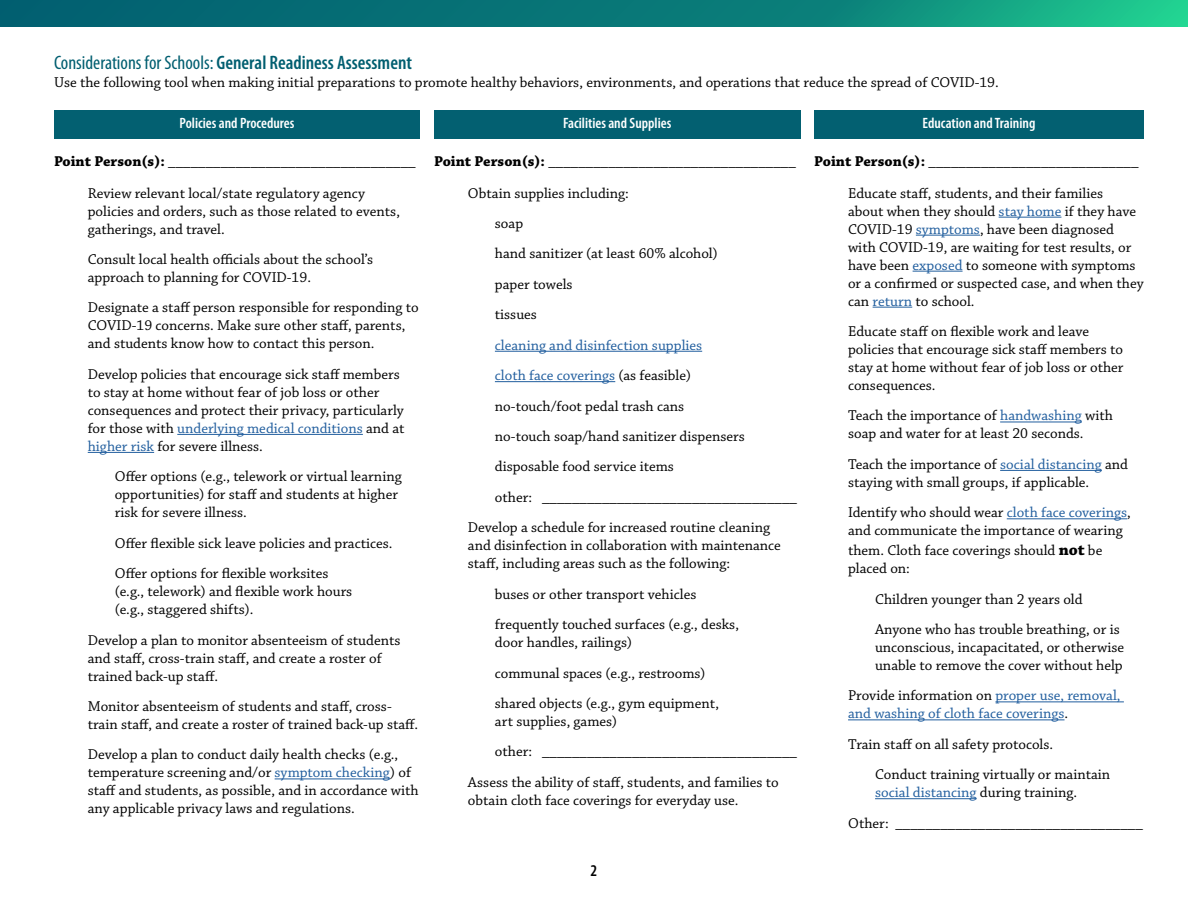
<style>
.page{position:relative;width:1188px;height:918px;background:#fff}
.page>*{position:absolute;margin:0;border:0;box-sizing:border-box;transform-origin:0 0}
.BOTTOM_LINK_For_more{font:600 condensed 19.5px "Myriad Pro";color:#005e70}
.t1{font:600 condensed 16.5px "Myriad Pro";color:#000}
.L1_text{font:15px/18px "Chaparral Pro";color:#000}
.L2_text{font:15px/18px "Chaparral Pro";color:#000}
.Point_Person{font:700 15px "Chaparral Pro";color:#000}
.p_Sub_Head_caption{font:15px "Chaparral Pro";color:#000}
.L1_text-2{font:15px/18px "Chaparral Pro";color:#215e9e}
.column_header_shaded{font:600 condensed 15px "Myriad Pro";color:#fff}
.L2_text-2{font:15px "Chaparral Pro";color:#215e9e}
.s1{font-weight:400}
.s2{color:#215e9e}
.s3{color:#000}
.s4{font-weight:700;font-size:16.5px}
</style>
<div class="page">
<svg style="left:0;top:0;width:1188px;height:27px;background:#0b817a"></svg>
<div style="left:54px;top:110px;width:366px;height:28px;background:#036071"></div>
<hr style="left:177px;top:434px;width:186px;height:1px;background:#215e9e">
<hr style="left:88px;top:452px;width:66px;height:1px;background:#215e9e">
<hr style="left:275px;top:779px;width:115px;height:1px;background:#215e9e">
<div style="left:434px;top:110px;width:366px;height:28px;background:#036071"></div>
<hr style="left:495px;top:351px;width:207px;height:1px;background:#215e9e">
<hr style="left:495px;top:381px;width:120px;height:1px;background:#215e9e">
<div style="left:814px;top:110px;width:330px;height:28px;background:#036071"></div>
<hr style="left:999px;top:217px;width:62px;height:1px;background:#215e9e">
<hr style="left:916px;top:235px;width:64px;height:1px;background:#215e9e">
<hr style="left:913px;top:271px;width:50px;height:1px;background:#215e9e">
<hr style="left:873px;top:307px;width:39px;height:1px;background:#215e9e">
<hr style="left:1000px;top:422px;width:82px;height:1px;background:#215e9e">
<hr style="left:1000px;top:470px;width:102px;height:1px;background:#215e9e">
<hr style="left:1007px;top:518px;width:120px;height:1px;background:#215e9e">
<hr style="left:995px;top:701px;width:129px;height:1px;background:#215e9e">
<hr style="left:848px;top:719px;width:217px;height:1px;background:#215e9e">
<hr style="left:875px;top:798px;width:102px;height:1px;background:#215e9e">
<p class="BOTTOM_LINK_For_more" style="left:54px;top:52px;width:360px"><span class="s1">Considerations for Schools:</span> General Readiness Assessment</p>
<p class="p_Sub_Head_caption" style="left:54px;top:74px;width:946px">Use the following tool when making initial preparations to promote healthy behaviors, environments, and operations that reduce the spread of COVID-19.</p>
<p class="column_header_shaded" style="left:180px;top:115px;width:116px">Policies and Procedures</p>
<p class="Point_Person" style="left:54px;top:153px;width:363px">Point Person(s): _________________________________</p>
<p class="L1_text" style="left:88px;top:184px;width:314px">Review relevant local/state regulatory agency policies and orders, such as those related to events, gatherings, and travel.</p>
<p class="L1_text" style="left:88px;top:251px;width:287px">Consult local health officials about the school’s approach to planning for COVID-19.</p>
<p class="L1_text" style="left:88px;top:299px;width:332px">Designate a staff person responsible for responding to<br>COVID-19 concerns. Make sure other staff, parents, and students know how to contact this person.</p>
<p class="L1_text" style="left:88px;top:366px;width:318px">Develop policies that encourage sick staff members to stay at home without fear of job loss or other consequences and protect their privacy, particularly for those with <span class="s2">underlying medical conditions</span> and at <span class="s2">higher risk</span> for severe illness.</p>
<p class="L2_text" style="left:115px;top:468px;width:288px">Offer options (e.g., telework or virtual learning opportunities) for staff and students at higher risk for severe illness.</p>
<p class="L2_text" style="left:115px;top:535px;width:279px">Offer flexible sick leave policies and practices.</p>
<p class="L2_text" style="left:115px;top:565px;width:239px">Offer options for flexible worksites (e.g., telework) and flexible work hours (e.g., staggered shifts).</p>
<p class="L1_text" style="left:88px;top:631px;width:314px">Develop a plan to monitor absenteeism of students and staff, cross-train staff, and create a roster of trained back-up staff.</p>
<p class="L1_text" style="left:88px;top:698px;width:332px">Monitor absenteeism of students and staff, cross&shy;train staff, and create a roster of trained back-up staff.</p>
<p class="L1_text" style="left:88px;top:746px;width:332px">Develop a plan to conduct daily health checks (e.g., temperature screening and/or <span class="s2">symptom checking</span>) of staff and students, as possible, and in accordance with any applicable privacy laws and regulations.</p>
<p class="column_header_shaded" style="left:563px;top:115px;width:110px">Facilities and Supplies</p>
<p class="Point_Person" style="left:434px;top:153px;width:363px">Point Person(s): _________________________________</p>
<p class="L1_text" style="left:468px;top:184px;width:162px">Obtain supplies including:</p>
<p class="L2_text" style="left:495px;top:215px;width:30px">soap</p>
<p class="L2_text" style="left:495px;top:245px;width:224px">hand sanitizer (at least 60% alcohol)</p>
<p class="L2_text" style="left:495px;top:276px;width:79px">paper towels</p>
<p class="L2_text" style="left:495px;top:306px;width:44px">tissues</p>
<p class="L2_text-2" style="left:495px;top:337px;width:209px">cleaning and disinfection supplies</p>
<p class="L2_text-2" style="left:495px;top:367px;width:198px">cloth face coverings <span class="s3">(as feasible)</span></p>
<p class="L2_text" style="left:495px;top:397px;width:191px">no-touch/foot pedal trash cans</p>
<p class="L2_text" style="left:495px;top:428px;width:251px">no-touch soap/hand sanitizer dispensers</p>
<p class="L2_text" style="left:495px;top:458px;width:180px">disposable food service items</p>
<p class="L2_text" style="left:495px;top:489px;width:304px">other: __________________________________</p>
<p class="L1_text" style="left:468px;top:519px;width:315px">Develop a schedule for increased routine cleaning and disinfection in collaboration with maintenance staff, including areas such as the following:</p>
<p class="L2_text" style="left:495px;top:586px;width:203px">buses or other transport vehicles</p>
<p class="L2_text" style="left:495px;top:616px;width:246px">frequently touched surfaces (e.g., desks, door handles, railings)</p>
<p class="L2_text" style="left:495px;top:664px;width:212px">communal spaces (e.g., restrooms)</p>
<p class="L2_text" style="left:495px;top:695px;width:226px">shared objects (e.g., gym equipment, art supplies, games)</p>
<p class="L2_text" style="left:495px;top:743px;width:304px">other: __________________________________</p>
<p class="L1_text" style="left:468px;top:774px;width:312px">Assess the ability of staff, students, and families to obtain cloth face coverings for everyday use.</p>
<p class="column_header_shaded" style="left:923px;top:115px;width:114px">Education and Training</p>
<p class="Point_Person" style="left:814px;top:153px;width:326px">Point Person(s): ____________________________</p>
<p class="L1_text" style="left:848px;top:184px;width:297px">Educate staff, students, and their families<br>about when they should <span class="s2">stay home</span> if they have COVID-19 <span class="s2">symptoms</span>, have been diagnosed with COVID-19, are waiting for test results, or have been <span class="s2">exposed</span> to someone with symptoms or a confirmed or suspected case, and when they can <span class="s2">return</span> to school.</p>
<p class="L1_text" style="left:848px;top:323px;width:277px">Educate staff on flexible work and leave policies that encourage sick staff members to stay at home without fear of job loss or other consequences.</p>
<p class="L1_text" style="left:848px;top:407px;width:266px">Teach the importance of <span class="s2">handwashing</span> with soap and water for at least 20 seconds.</p>
<p class="L1_text" style="left:848px;top:456px;width:281px">Teach the importance of <span class="s2">social distancing</span> and staying with small groups, if applicable.</p>
<p class="L1_text" style="left:848px;top:504px;width:284px">Identify who should wear <span class="s2">cloth face coverings</span>, and communicate the importance of wearing</p>
<p class="L1_text" style="left:848px;top:542px;width:256px">them. Cloth face coverings should <span class="s4">not</span> be placed on:</p>
<p class="L2_text" style="left:875px;top:590px;width:209px">Children younger than 2 years old</p>
<p class="L2_text" style="left:875px;top:621px;width:251px">Anyone who has trouble breathing, or is unconscious, incapacitated, or otherwise unable to remove the cover without help</p>
<p class="L1_text-2" style="left:848px;top:687px;width:274px"><span class="s3">Provide information on</span> proper use, removal, and washing of cloth face coverings<span class="s3">.</span></p>
<p class="L1_text" style="left:848px;top:736px;width:207px">Train staff on all safety protocols.</p>
<p class="L2_text" style="left:875px;top:766px;width:237px">Conduct training virtually or maintain <span class="s2">social distancing</span> during training.</p>
<p class="L1_text" style="left:848px;top:814px;width:296px">Other: _________________________________</p>
<p class="t1" style="left:591px;top:862px;width:8px">2</p>
</div>
